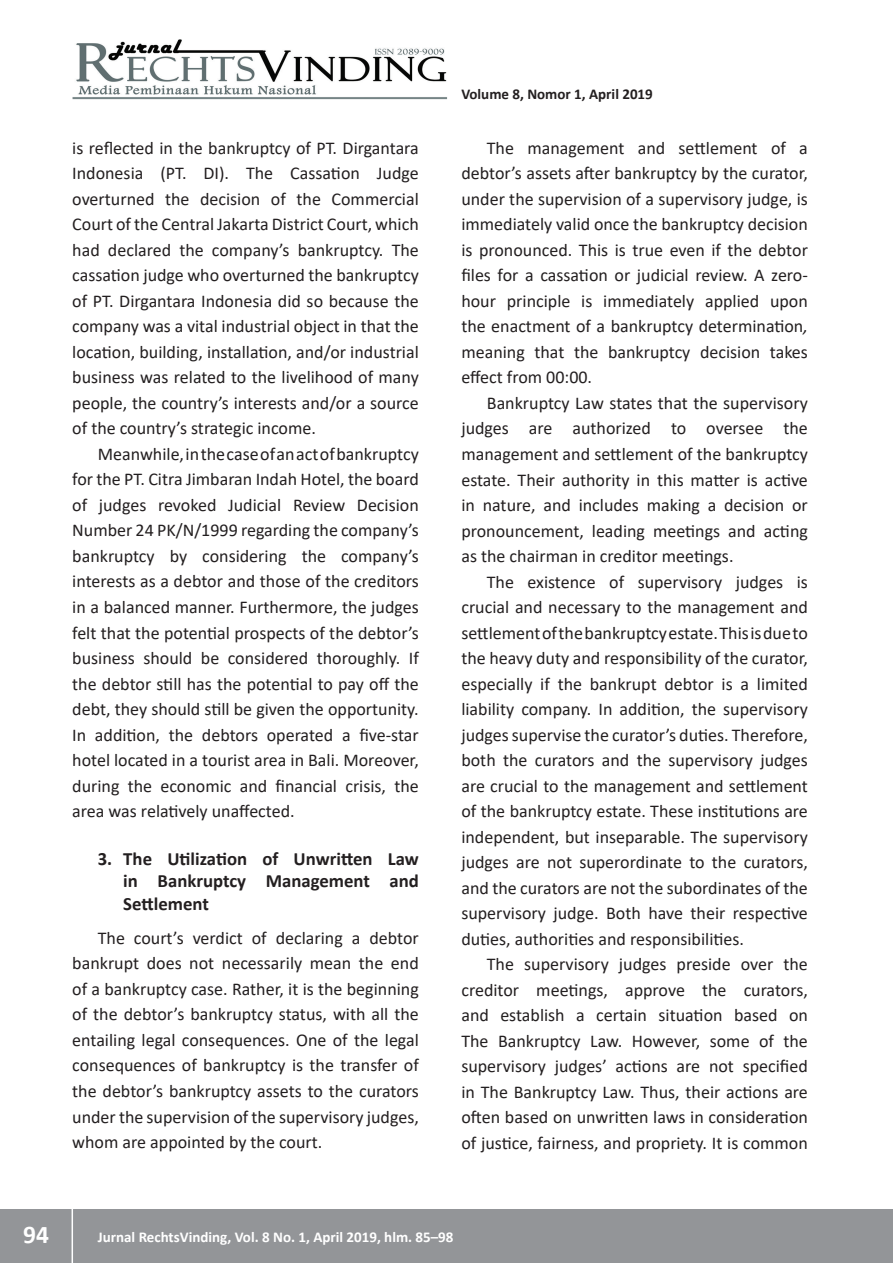
<style>
.page{position:relative;width:893px;height:1263px;background:#fff}
.page>*{position:absolute;margin:0;border:0;box-sizing:border-box;transform-origin:0 0}
.t1{font:700 25.5px "Calibri";color:#fff}
.t2{font:700 18.75px/22.5px "Calibri";color:#231f20;text-align:justify}
.t3{font:18px/25.5px "Calibri";color:#231f20;text-align:justify}
.t4{font:700 15px "Calibri";color:#fff}
.t5{font:700 15px "Calibri";color:#231f20}
.s1{font-style:italic}
</style>
<div class="page">
<div style="left:0;top:1209px;width:893px;height:54px;background:#939598"></div>
<hr style="left:72px;top:1206px;width:1px;height:57px;background:#fff">
<img style="left:72px;top:39px;width:375px;height:60px">
<p class="t3" style="left:72px;top:137px;width:348px">is reflected in the bankruptcy of PT. Dirgantara Indonesia (PT. DI). The Cassation Judge overturned the decision of the Commercial Court of the Central Jakarta District Court, which had declared the company’s bankruptcy. The cassation judge who overturned the bankruptcy of PT. Dirgantara Indonesia did so because the company was a vital industrial object in that the location, building, installation, and/or industrial business was related to the livelihood of many people, the country’s interests and/or a source of the country’s strategic income.</p>
<p class="t3" style="left:72px;top:443px;width:348px;text-indent:26px">Meanwhile, in the case of an act of bankruptcy for the PT. Citra Jimbaran Indah Hotel, the board of judges revoked Judicial Review Decision Number 24 PK/N/1999 regarding the company’s bankruptcy by considering the company’s interests as a debtor and those of the creditors in a balanced manner. Furthermore, the judges felt that the potential prospects of the debtor’s business should be considered thoroughly. If the debtor still has the potential to pay off the debt, they should still be given the opportunity.<br>In addition, the debtors operated a five-star hotel located in a tourist area in Bali. Moreover, during the economic and financial crisis, the area was relatively unaffected.</p>
<p class="t2" style="left:123px;top:849px;width:297px;text-indent:-26px">3. The Utilization of Unwritten Law in Bankruptcy Management and Settlement</p>
<p class="t3" style="left:72px;top:927px;width:348px;text-indent:26px">The court’s verdict of declaring a debtor bankrupt does not necessarily mean the end of a bankruptcy case. Rather, it is the beginning of the debtor’s bankruptcy status, with all the entailing legal consequences. One of the legal consequences of bankruptcy is the transfer of the debtor’s bankruptcy assets to the curators under the supervision of the supervisory judges, whom are appointed by the court.</p>
<p class="t5" style="left:461px;top:88px;width:193px">Volume 8, Nomor 1, April 2019</p>
<p class="t3" style="left:461px;top:137px;width:348px;text-indent:26px">The management and settlement of a debtor’s assets after bankruptcy by the curator, under the supervision of a supervisory judge, is immediately valid once the bankruptcy decision is pronounced. This is true even if the debtor files for a cassation or judicial review. A zero&shy;hour principle is immediately applied upon the enactment of a bankruptcy determination<span class="s1">, </span>meaning that the bankruptcy decision takes effect from 00:00.</p>
<p class="t3" style="left:461px;top:392px;width:348px;text-indent:26px">Bankruptcy Law states that the supervisory judges are authorized to oversee the management and settlement of the bankruptcy estate. Their authority in this matter is active in nature, and includes making a decision or pronouncement, leading meetings and acting as the chairman in creditor meetings.</p>
<p class="t3" style="left:461px;top:570px;width:348px;text-indent:26px">The existence of supervisory judges is crucial and necessary to the management and settlement of the bankruptcy estate. This is due to the heavy duty and responsibility of the curator, especially if the bankrupt debtor is a limited liability company. In addition, the supervisory judges supervise the curator’s duties. Therefore, both the curators and the supervisory judges are crucial to the management and settlement of the bankruptcy estate. These institutions are independent, but inseparable. The supervisory judges are not superordinate to the curators, and the curators are not the subordinates of the supervisory judge. Both have their respective duties, authorities and responsibilities.</p>
<p class="t3" style="left:461px;top:953px;width:348px;text-indent:26px">The supervisory judges preside over the creditor meetings, approve the curators, and establish a certain situation based on The Bankruptcy Law. However, some of the supervisory judges’ actions are not specified in The Bankruptcy Law. Thus, their actions are often based on unwritten laws in consideration of justice, fairness, and propriety. It is common</p>
<h1 class="t1" style="left:23px;top:1224px;width:27px">94</h1>
<p class="t4" style="left:98px;top:1231px;width:357px">Jurnal RechtsVinding, Vol. 8 No. 1, April 2019, hlm. 85–98</p>
</div>
